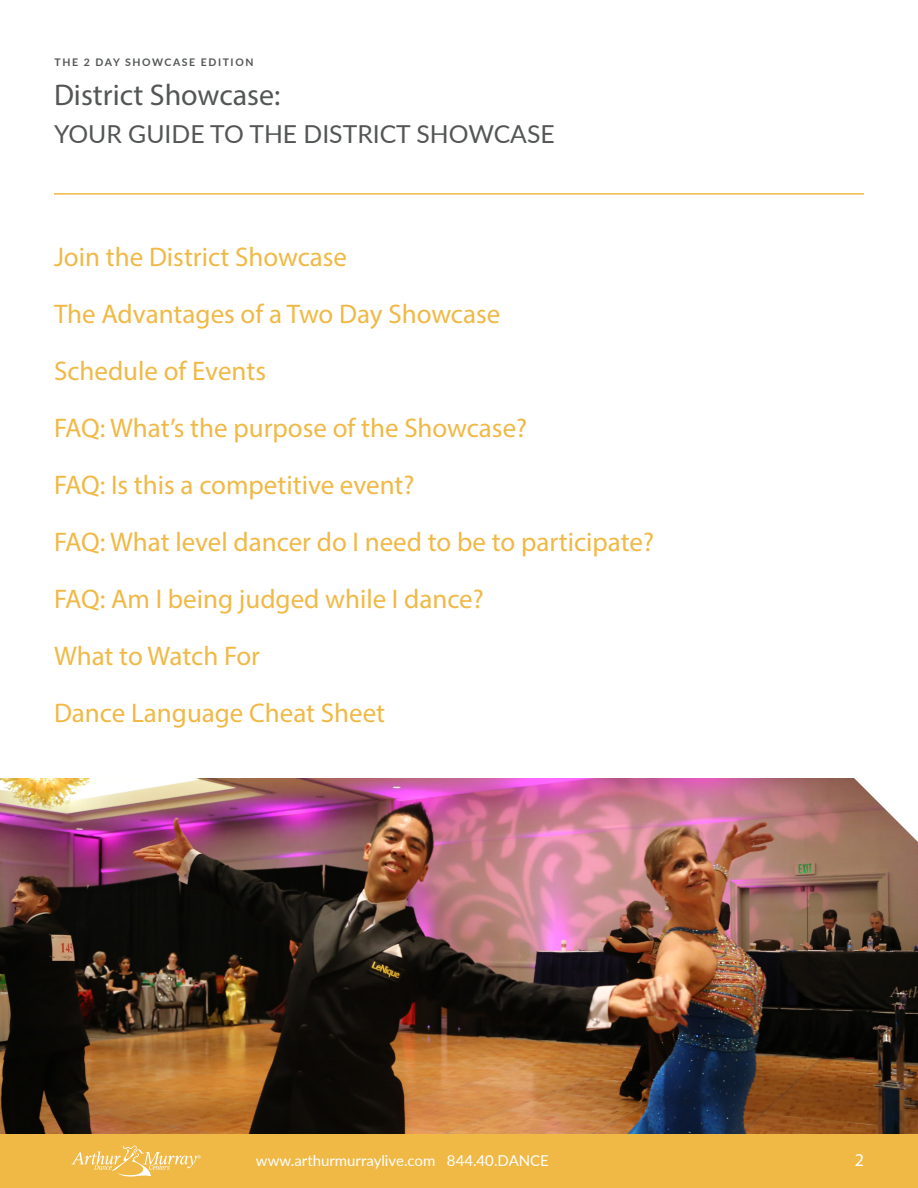
<style>
.page{position:relative;width:918px;height:1188px;background:#fff}
.page>*{position:absolute;margin:0;border:0;box-sizing:border-box;transform-origin:0 0}
.t1{font:30px "Myriad Pro";color:#545555}
.t2{font:27px "Myriad Pro";color:#f0b946}
.t3{font:24.75px "Lato";color:#545555}
.t4{font:18px "Myriad Pro";color:#fff}
.t5{font:15px "Lato";color:#fff}
.t6{font:700 10.5px "Lato";letter-spacing:.15em;color:#545555}
</style>
<div class="page">
<div style="left:0;top:1134px;width:918px;height:54px;background:#f0b946"></div>
<svg style="left:71px;top:1145px;width:130px;height:32px"></svg>
<img style="left:0;top:778px;width:918px;height:356px">
<hr style="left:54px;top:193px;width:810px;height:2px;background:#f0b946">
<svg style="left:847px;top:778px;width:71px;height:64px"></svg>
<p class="t6" style="left:55px;top:54px;width:200px">THE 2 DAY SHOWCASE EDITION</p>
<p class="t1" style="left:54px;top:77px;width:228px">District Showcase:</p>
<p class="t3" style="left:54px;top:116px;width:502px">YOUR GUIDE TO THE DISTRICT SHOWCASE</p>
<p class="t2" style="left:54px;top:240px;width:295px">Join the District Showcase</p>
<p class="t2" style="left:54px;top:297px;width:448px">The Advantages of a Two Day Showcase</p>
<p class="t2" style="left:54px;top:354px;width:214px">Schedule of Events</p>
<p class="t2" style="left:54px;top:411px;width:475px">FAQ: What’s the purpose of the Showcase?</p>
<p class="t2" style="left:54px;top:468px;width:362px">FAQ: Is this a competitive event?</p>
<p class="t2" style="left:54px;top:525px;width:602px">FAQ: What level dancer do I need to be to participate?</p>
<p class="t2" style="left:54px;top:582px;width:431px">FAQ: Am I being judged while I dance?</p>
<p class="t2" style="left:54px;top:639px;width:208px">What to Watch For</p>
<p class="t2" style="left:54px;top:696px;width:333px">Dance Language Cheat Sheet</p>
<p class="t5" style="left:256px;top:1150px;width:295px">www.arthurmurraylive.com 844.40.DANCE</p>
<p class="t4" style="left:855px;top:1149px;width:11px">2</p>
</div>
